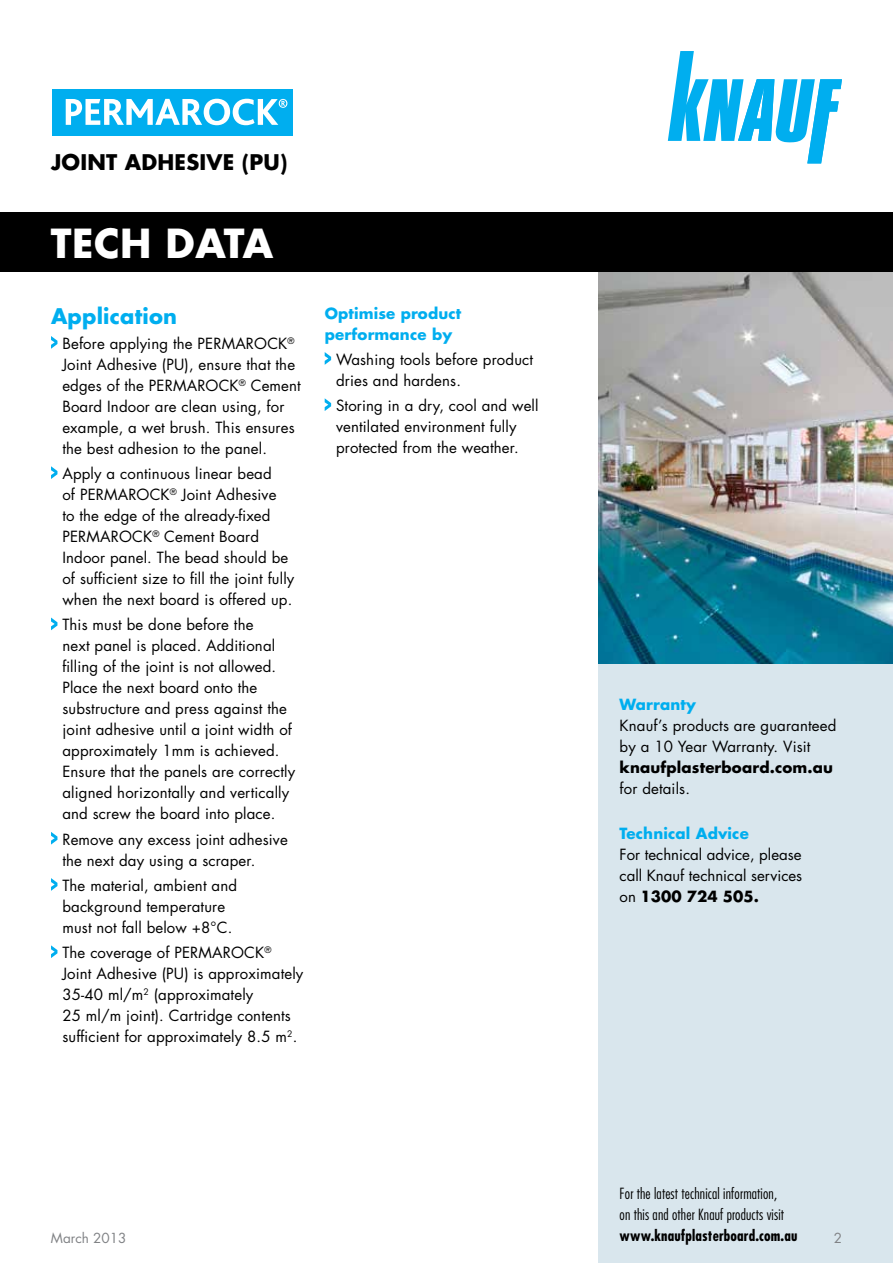
<style>
.page{position:relative;width:893px;height:1263px;background:#fff}
.page>*{position:absolute;margin:0;border:0;box-sizing:border-box;transform-origin:0 0}
.t1{font:700 39px "Futura Std";letter-spacing:.01em;color:#fff}
.t2{font:700 21px "Futura Std";letter-spacing:.01em;color:#000}
.t3{font:700 21px "Futura Std";letter-spacing:.01em;color:#00aeef}
.t4{font:15px/21px "Futura Std";letter-spacing:.01em;color:#000}
.t5{font:300 condensed 15px/21px "Futura Std";letter-spacing:.01em;color:#000}
.t6{font:700 15px/21px "Futura Std";letter-spacing:.01em;color:#00aeef}
.t7{font:700 condensed 15px "Futura Std";letter-spacing:.01em;color:#000}
.t8{font:700 15px "Futura Std";letter-spacing:.01em;color:#000}
.t9{font:13.5px "Futura Std";color:#808285}
.s1{font-weight:700}
</style>
<div class="page">
<div style="left:598px;top:532px;width:295px;height:731px;background:#d9e6ed"></div>
<div style="left:0;top:213px;width:893px;height:59px;background:#000"></div>
<svg style="left:668px;top:51px;width:174px;height:112px"></svg>
<div style="left:52px;top:89px;width:241px;height:47px;background:#00aeef"></div>
<svg style="left:66px;top:99px;width:221px;height:26px"></svg>
<svg style="left:51px;top:336px;width:6px;height:13px"></svg>
<svg style="left:51px;top:466px;width:6px;height:13px"></svg>
<svg style="left:51px;top:617px;width:6px;height:13px"></svg>
<svg style="left:51px;top:832px;width:6px;height:12px"></svg>
<svg style="left:51px;top:878px;width:6px;height:13px"></svg>
<svg style="left:51px;top:945px;width:6px;height:13px"></svg>
<svg style="left:325px;top:352px;width:6px;height:13px"></svg>
<svg style="left:325px;top:398px;width:6px;height:13px"></svg>
<img style="left:598px;top:272px;width:295px;height:391px">
<h2 class="t2" style="left:51px;top:149px;width:238px">JOINT ADHESIVE (PU)</h2>
<h1 class="t1" style="left:51px;top:218px;width:224px">TECH DATA</h1>
<h2 class="t3" style="left:51px;top:302px;width:127px">Application</h2>
<p class="t4" style="left:62px;top:333px;width:240px">Before applying the PERMAROCK<sup>®<br></sup>Joint Adhesive (PU), ensure that the edges of the PERMAROCK<sup>®</sup> Cement<br>Board Indoor are clean using, for example, a wet brush. This ensures the best adhesion to the panel.</p>
<p class="t4" style="left:62px;top:463px;width:233px">Apply a continuous linear bead<br>of PERMAROCK<sup>®</sup> Joint Adhesive<br>to the edge of the already-fixed<br>PERMAROCK<sup>®</sup> Cement Board<br>Indoor panel. The bead should be of sufficient size to fill the joint fully when the next board is offered up.</p>
<p class="t4" style="left:62px;top:614px;width:234px">This must be done before the<br>next panel is placed. Additional filling of the joint is not allowed.<br>Place the next board onto the substructure and press against the joint adhesive until a joint width of approximately 1mm is achieved.<br>Ensure that the panels are correctly aligned horizontally and vertically and screw the board into place.</p>
<p class="t4" style="left:62px;top:829px;width:227px">Remove any excess joint adhesive the next day using a scraper.</p>
<p class="t4" style="left:62px;top:875px;width:176px">The material, ambient and background temperature must not fall below +8°C.</p>
<p class="t4" style="left:62px;top:942px;width:242px">The coverage of PERMAROCK<sup>® </sup>Joint Adhesive (PU) is approximately 35-40 ml/m<sup>2</sup> (approximately<br>25 ml/m joint). Cartridge contents sufficient for approximately 8.5 m<sup>2</sup>.</p>
<p class="t6" style="left:325px;top:302px;width:138px">Optimise product performance by</p>
<p class="t4" style="left:336px;top:349px;width:199px">Washing tools before product dries and hardens.</p>
<p class="t4" style="left:336px;top:395px;width:204px">Storing in a dry, cool and well ventilated environment fully protected from the weather.</p>
<p class="t6" style="left:620px;top:693px;width:78px">Warranty</p>
<p class="t4" style="left:620px;top:715px;width:218px">Knauf’s products are guaranteed by a 10 Year Warranty. Visit</p>
<p class="t8" style="left:620px;top:757px;width:215px">knaufplasterboard.com.au</p>
<p class="t4" style="left:620px;top:778px;width:72px">for details.</p>
<p class="t6" style="left:620px;top:823px;width:131px">Technical Advice</p>
<p class="t4" style="left:620px;top:844px;width:184px;text-align:justify">For technical advice, please call Knauf technical services on <span class="s1">1300 724 505.</span></p>
<p class="t5" style="left:620px;top:1183px;width:166px">For the latest technical information, on this and other Knauf products visit</p>
<p class="t9" style="left:51px;top:1229px;width:77px">March 2013</p>
<p class="t7" style="left:620px;top:1226px;width:179px">www.knaufplasterboard.com.au</p>
<p class="t9" style="left:834px;top:1229px;width:10px">2</p>
</div>
